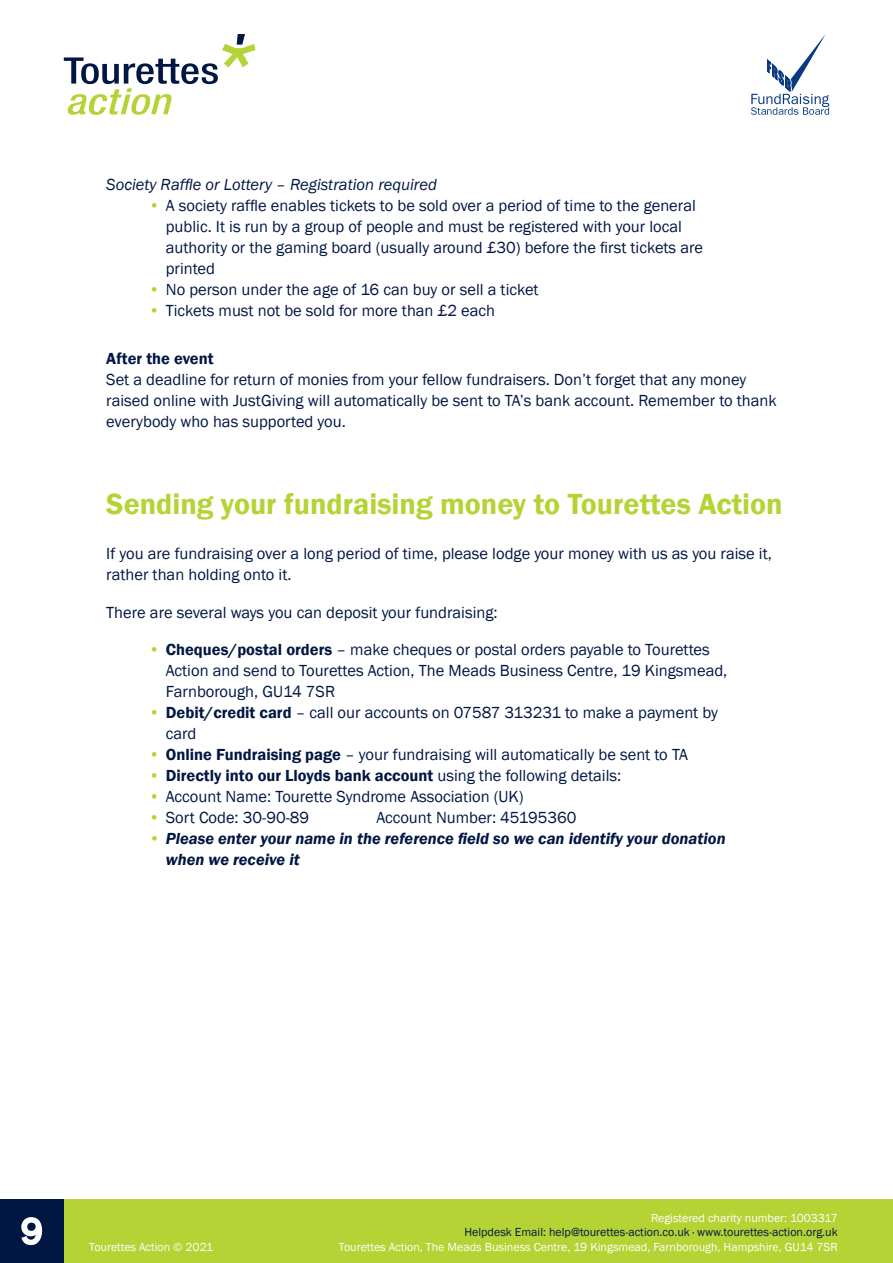
<style>
.page{position:relative;width:893px;height:1263px;background:#fff}
.page>*{position:absolute;margin:0;border:0;box-sizing:border-box;transform-origin:0 0}
.Section_header{font:600 30px "Franklin Gothic";color:#b5d334}
.Normal_text{font:16.5px/21px "Franklin Gothic";color:#001643}
.t1{font:italic 600 16.5px/21px "Franklin Gothic";color:#001643}
.Paragraph_header{font:600 16.5px "Franklin Gothic";color:#001643}
.Paragraph_subheader{font:italic 16.5px "Franklin Gothic";color:#001643}
.t2{font:12px "Franklin Gothic";color:#fff}
.t3{font:12px "Franklin Gothic";color:#001643}
.s1{color:#b5d334}
.s2{font-weight:600}
.s3{font-weight:400;color:#b5d334}
.s4{font-weight:400}
</style>
<div class="page">
<div style="left:64px;top:1199px;width:829px;height:64px;background:#b5d334"></div>
<div style="left:0;top:1199px;width:64px;height:64px;background:#001643"></div>
<svg style="left:21px;top:1217px;width:22px;height:29px"></svg>
<svg style="left:64px;top:34px;width:191px;height:81px"></svg>
<svg style="left:751px;top:34px;width:78px;height:81px"></svg>
<p class="Paragraph_subheader" style="left:106px;top:174px;width:332px">Society Raffle or Lottery – Registration required</p>
<p class="Normal_text" style="left:166px;top:195px;width:539px;text-indent:-17px"><span class="s1">•</span> A society raffle enables tickets to be sold over a period of time to the general public. It is run by a group of people and must be registered with your local authority or the gaming board (usually around £30) before the first tickets are printed</p>
<p class="Normal_text" style="left:149px;top:279px;width:391px"><span class="s1">•</span> No person under the age of 16 can buy or sell a ticket</p>
<p class="Normal_text" style="left:149px;top:300px;width:348px"><span class="s1">•</span> Tickets must not be sold for more than £2 each</p>
<p class="Paragraph_header" style="left:106px;top:348px;width:109px">After the event</p>
<p class="Normal_text" style="left:106px;top:369px;width:672px">Set a deadline for return of monies from your fellow fundraisers. Don’t forget that any money raised online with JustGiving will automatically be sent to TA’s bank account. Remember to thank everybody who has supported you.</p>
<p class="Section_header" style="left:106px;top:486px;width:678px">Sending your fundraising money to Tourettes Action</p>
<p class="Normal_text" style="left:106px;top:544px;width:667px">If you are fundraising over a long period of time, please lodge your money with us as you raise it, rather than holding onto it.</p>
<p class="Normal_text" style="left:106px;top:602px;width:393px">There are several ways you can deposit your fundraising:</p>
<p class="Normal_text" style="left:166px;top:640px;width:563px;text-indent:-17px"><span class="s1">•</span> <span class="s2">Cheques/postal orders</span> – make cheques or postal orders payable to Tourettes<br>Action and send to Tourettes Action, The Meads Business Centre, 19 Kingsmead,<br>Farnborough, GU14 7SR</p>
<p class="Normal_text" style="left:166px;top:703px;width:554px;text-indent:-17px"><span class="s1">•</span> <span class="s2">Debit/credit card</span> – call our accounts on 07587 313231 to make a payment by card</p>
<p class="Normal_text" style="left:149px;top:745px;width:540px"><span class="s1">•</span> <span class="s2">Online Fundraising page</span> – your fundraising will automatically be sent to TA</p>
<p class="Paragraph_header" style="left:149px;top:766px;width:474px"><span class="s3">•</span> Directly into our Lloyds bank account <span class="s4">using the following details:</span></p>
<p class="Normal_text" style="left:149px;top:787px;width:376px"><span class="s1">•</span> Account Name: Tourette Syndrome Association (UK)</p>
<p class="Normal_text" style="left:149px;top:808px;width:162px"><span class="s1">•</span> Sort Code: 30-90-89</p>
<p class="Normal_text" style="left:376px;top:808px;width:202px">Account Number: 45195360</p>
<p class="t1" style="left:166px;top:828px;width:561px;text-indent:-17px"><span class="s1">•</span> Please enter your name in the reference field so we can identify your donation when we receive it</p>
<p class="t2" style="left:651px;top:1210px;width:188px">Registered charity number: 1003317</p>
<p class="t3" style="left:464px;top:1225px;width:375px">Helpdesk Email: help@tourettes-action.co.uk · www.tourettes-action.org.uk</p>
<p class="t2" style="left:89px;top:1239px;width:126px">Tourettes Action © 2021</p>
<p class="t2" style="left:339px;top:1239px;width:500px">Tourettes Action, The Meads Business Centre, 19 Kingsmead, Farnborough, Hampshire, GU14 7SR</p>
</div>
